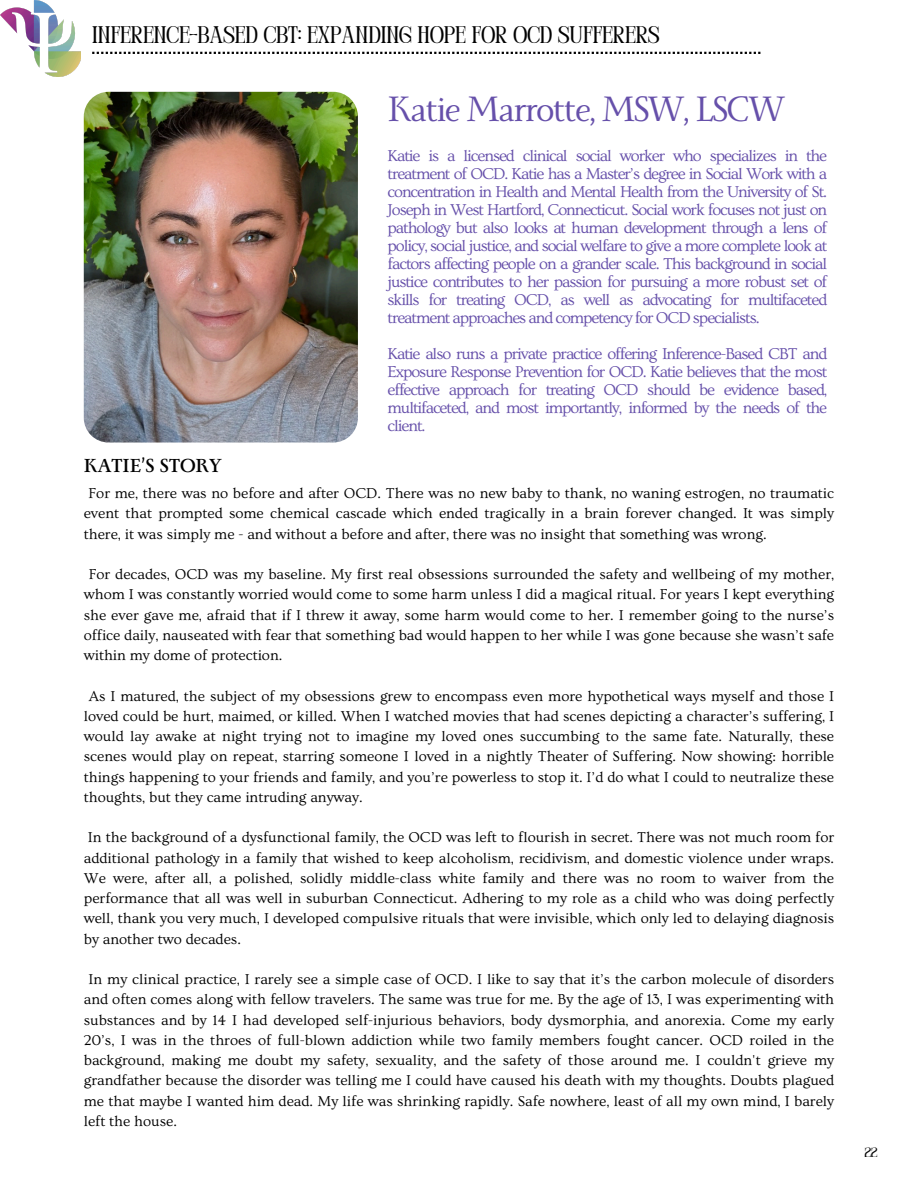
<style>
.page{position:relative;width:918px;height:1188px;background:#fff}
.page>*{position:absolute;margin:0;border:0;box-sizing:border-box;transform-origin:0 0}
.t1{font:39.15px "Monterchi Serif";letter-spacing:-.05em;color:#6650aa}
.t2{font:24px "Perandoryv 2";color:#000}
.t3{font:700 21px "Monterchi Serif";color:#000001}
.t4{font:16.5px/18px "Ovo";letter-spacing:-.06em;color:#6650aa;text-align:justify}
.t5{font:15px/20.2px "Ovo";color:#000001;text-align:justify}
.t6{font:13.65px "Perandoryv 2";color:#000001}
</style>
<div class="page">
<img style="left:84px;top:92px;width:274px;height:351px;border-radius:25px">
<img style="left:0;top:0;width:81px;height:76px">
<svg style="left:92px;top:52px;width:668px;height:2px"></svg>
<p class="t2" style="left:92px;top:25px;width:569px">INFERENCE-BASED CBT: EXPANDING HOPE FOR OCD SUFFERERS</p>
<p class="t1" style="left:388px;top:90px;width:399px">Katie Marrotte, MSW, LSCW</p>
<p class="t4" style="left:388px;top:147px;width:441px">Katie is a licensed clinical social worker who specializes in the treatment of OCD. Katie has a Master’s degree in Social Work with a concentration in Health and Mental Health from the University of St.<br>Joseph in West Hartford, Connecticut. Social work focuses not just on pathology but also looks at human development through a lens of policy, social justice, and social welfare to give a more complete look at factors affecting people on a grander scale. This background in social justice contributes to her passion for pursuing a more robust set of skills for treating OCD, as well as advocating for multifaceted treatment approaches and competency for OCD specialists.</p>
<h2 class="t4" style="left:388px;top:345px;width:441px">Katie also runs a private practice offering Inference-Based CBT and Exposure Response Prevention for OCD. Katie believes that the most effective approach for treating OCD should be evidence based, multifaceted, and most importantly, informed by the needs of the client.</h2>
<p class="t3" style="left:84px;top:455px;width:140px">KATIE’S STORY</p>
<h1 class="t5" style="left:84px;top:483px;width:752px;text-indent:5px">For me, there was no before and after OCD. There was no new baby to thank, no waning estrogen, no traumatic event that prompted some chemical cascade which ended tragically in a brain forever changed. It was simply there, it was simply me - and without a before and after, there was no insight that something was wrong.</h1>
<p class="t5" style="left:84px;top:564px;width:752px;text-indent:5px">For decades, OCD was my baseline. My first real obsessions surrounded the safety and wellbeing of my mother, whom I was constantly worried would come to some harm unless I did a magical ritual. For years I kept everything she ever gave me, afraid that if I threw it away, some harm would come to her. I remember going to the nurse’s office daily, nauseated with fear that something bad would happen to her while I was gone because she wasn’t safe within my dome of protection.</p>
<p class="t5" style="left:84px;top:686px;width:752px;text-indent:5px">As I matured, the subject of my obsessions grew to encompass even more hypothetical ways myself and those I loved could be hurt, maimed, or killed. When I watched movies that had scenes depicting a character’s suffering, I would lay awake at night trying not to imagine my loved ones succumbing to the same fate. Naturally, these scenes would play on repeat, starring someone I loved in a nightly Theater of Suffering. Now showing: horrible things happening to your friends and family, and you’re powerless to stop it. I’d do what I could to neutralize these thoughts, but they came intruding anyway.</p>
<p class="t5" style="left:84px;top:828px;width:752px">In the background of a dysfunctional family, the OCD was left to flourish in secret. There was not much room for additional pathology in a family that wished to keep alcoholism, recidivism, and domestic violence under wraps.<br>We were, after all, a polished, solidly middle-class white family and there was no room to waiver from the performance that all was well in suburban Connecticut. Adhering to my role as a child who was doing perfectly well, thank you very much, I developed compulsive rituals that were invisible, which only led to delaying diagnosis by another two decades.</p>
<p class="t5" style="left:84px;top:969px;width:752px;text-indent:5px">In my clinical practice, I rarely see a simple case of OCD. I like to say that it’s the carbon molecule of disorders and often comes along with fellow travelers. The same was true for me. By the age of 13, I was experimenting with substances and by 14 I had developed self-injurious behaviors, body dysmorphia, and anorexia. Come my early 20’s, I was in the throes of full-blown addiction while two family members fought cancer. OCD roiled in the background, making me doubt my safety, sexuality, and the safety of those around me. I couldn't grieve my grandfather because the disorder was telling me I could have caused his death with my thoughts. Doubts plagued me that maybe I wanted him dead. My life was shrinking rapidly. Safe nowhere, least of all my own mind, I barely left the house.</p>
<p class="t6" style="left:865px;top:1147px;width:14px">22</p>
</div>
